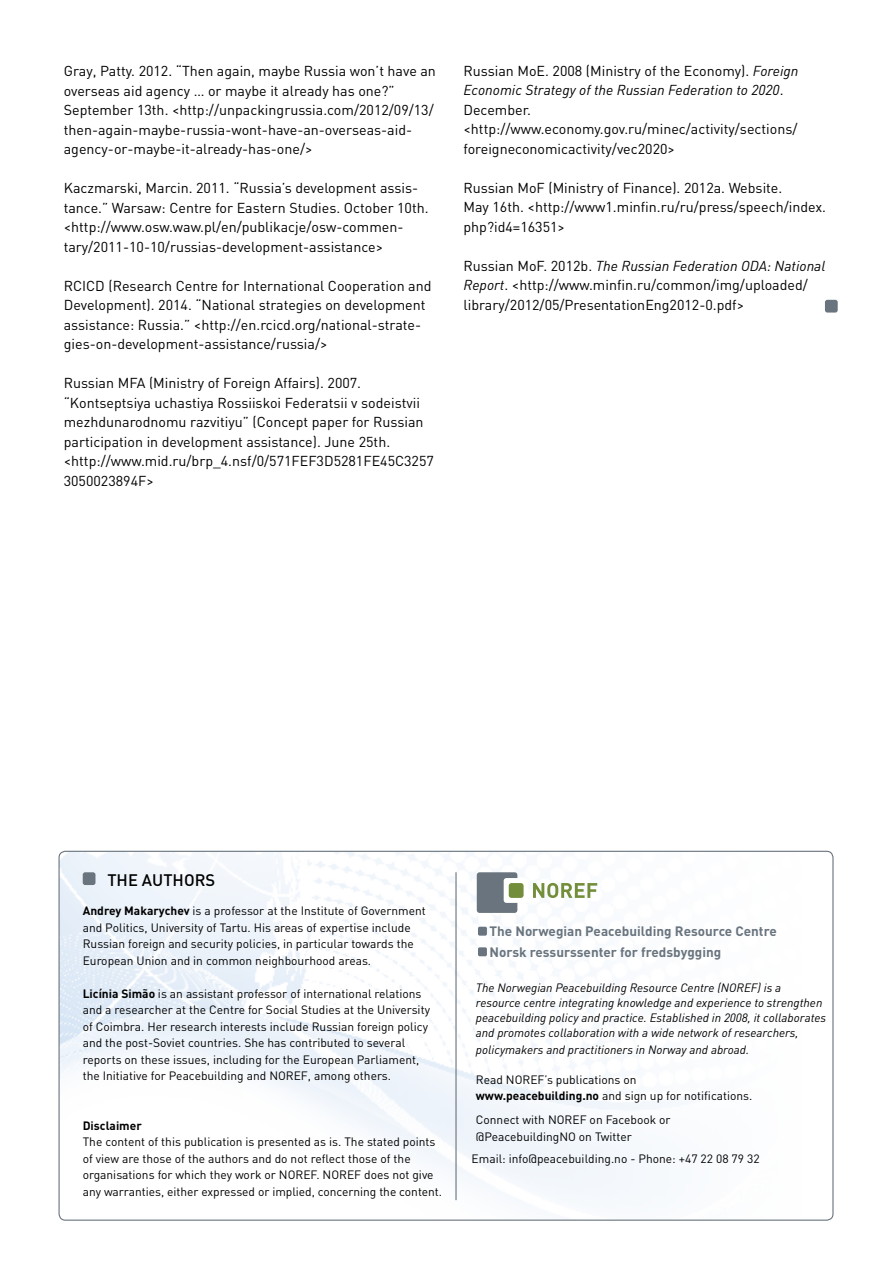
<style>
.page{position:relative;width:893px;height:1263px;background:#fff}
.page>*{position:absolute;margin:0;border:0;box-sizing:border-box;transform-origin:0 0}
.t1{font:500 16.5px "DIN";color:#000}
.t2{font:14.25px/19.5px "DIN";color:#000}
.t3{font:700 13.5px/21px "DIN";color:#69747e}
.t4{font:12px/16.5px "DIN";color:#000}
.t5{font:italic 12px/15px "DIN";color:#000}
.t6{font:700 12px "DIN";color:#000}
.s1{font-style:italic}
.s2{font-weight:700}
</style>
<div class="page">
<img style="left:59px;top:851px;width:774px;height:368px">
<hr style="left:455px;top:872px;width:2px;height:328px;background:#69747e">
<div style="left:83px;top:872px;width:12px;height:13px;background:#69747e;border-radius:2px"></div>
<svg style="left:533px;top:883px;width:64px;height:15px"></svg>
<div style="left:477px;top:872px;width:40px;height:41px;background:#69747e;border-radius:3px"></div>
<div style="left:504px;top:878px;width:24px;height:25px;background:#fff;border-radius:3px"></div>
<div style="left:509px;top:883px;width:15px;height:15px;background:#738e3a;border-radius:3px"></div>
<div style="left:478px;top:927px;width:9px;height:9px;background:#69747e;border-radius:2px"></div>
<div style="left:478px;top:947px;width:9px;height:9px;background:#69747e;border-radius:2px"></div>
<div style="left:825px;top:300px;width:13px;height:13px;background:#69747e;border-radius:2px"></div>
<p class="t2" style="left:64px;top:61px;width:374px">Gray, Patty. 2012. “Then again, maybe Russia won’t have an overseas aid agency … or maybe it already has one?” September 13th. &lt;http://unpackingrussia.com/2012/09/13/ then-again-maybe-russia-wont-have-an-overseas-aid&shy;agency-or-maybe-it-already-has-one/&gt;</p>
<p class="t2" style="left:64px;top:178px;width:366px">Kaczmarski, Marcin. 2011. “Russia’s development assis&shy;tance.” Warsaw: Centre for Eastern Studies. October 10th. &lt;http://www.osw.waw.pl/en/publikacje/osw-commen&shy;tary/2011-10-10/russias-development-assistance&gt;</p>
<p class="t2" style="left:64px;top:275px;width:369px">RCICD (Research Centre for International Cooperation and Development). 2014. “National strategies on development assistance: Russia.” &lt;http://en.rcicd.org/national-strate&shy;gies-on-development-assistance/russia/&gt;</p>
<p class="t2" style="left:64px;top:373px;width:372px">Russian MFA (Ministry of Foreign Affairs). 2007. “Kontseptsiya uchastiya Rossiiskoi Federatsii v sodeistvii mezhdunarodnomu razvitiyu” (Concept paper for Russian participation in development assistance). June 25th. &lt;http://www.mid.ru/brp_4.nsf/0/571FEF3D5281FE45C3257<br>3050023894F&gt;</p>
<p class="t2" style="left:463px;top:61px;width:337px">Russian MoE. 2008 (Ministry of the Economy). <span class="s1">Foreign Economic Strategy of the Russian Federation to 2020</span>.<br>December. &lt;http://www.economy.gov.ru/minec/activity/sections/ foreigneconomicactivity/vec2020&gt;</p>
<p class="t2" style="left:463px;top:178px;width:364px">Russian MoF (Ministry of Finance). 2012a. Website.<br>May 16th. &lt;http://www1.minfin.ru/ru/press/speech/index. php?id4=16351&gt;</p>
<p class="t2" style="left:463px;top:256px;width:363px">Russian MoF. 2012b. <span class="s1">The Russian Federation ODA: National<br>Report</span>. &lt;http://www.minfin.ru/common/img/uploaded/ library/2012/05/PresentationEng2012-0.pdf&gt;</p>
<p class="t1" style="left:107px;top:869px;width:109px">THE AUTHORS</p>
<p class="t4" style="left:83px;top:903px;width:345px"><span class="s2">Andrey Makarychev</span> is a professor at the Institute of Government and Politics, University of Tartu. His areas of expertise include Russian foreign and security policies, in particular towards the European Union and in common neighbourhood areas.</p>
<p class="t4" style="left:83px;top:985px;width:349px"><span class="s2">Licínia Simão</span> is an assistant professor of international relations and a researcher at the Centre for Social Studies at the University of Coimbra. Her research interests include Russian foreign policy and the post-Soviet countries. She has contributed to several reports on these issues, including for the European Parliament, the Initiative for Peacebuilding and NOREF, among others.</p>
<p class="t6" style="left:83px;top:1118px;width:61px">Disclaimer</p>
<p class="t4" style="left:83px;top:1134px;width:361px">The content of this publication is presented as is. The stated points of view are those of the authors and do not reflect those of the organisations for which they work or NOREF. NOREF does not give any warranties, either expressed or implied, concerning the content.</p>
<p class="t3" style="left:489px;top:920px;width:289px">The Norwegian Peacebuilding Resource Centre<br>Norsk ressurssenter for fredsbygging</p>
<p class="t5" style="left:476px;top:980px;width:352px">The Norwegian Peacebuilding Resource Centre (NOREF) is a resource centre integrating knowledge and experience to strengthen peacebuilding policy and practice. Established in 2008, it collaborates and promotes collaboration with a wide network of researchers,</p>
<p class="t5" style="left:476px;top:1042px;width:275px">policymakers and practitioners in Norway and abroad.</p>
<p class="t4" style="left:476px;top:1071px;width:278px">Read NOREF’s publications on <span class="s2">www.peacebuilding.no</span> and sign up for notifications.</p>
<p class="t4" style="left:476px;top:1111px;width:196px">Connect with NOREF on Facebook or @PeacebuildingNO on Twitter</p>
<p class="t4" style="left:472px;top:1150px;width:290px">Email: info@peacebuilding.no - Phone: +47 22 08 79 32</p>
</div>
